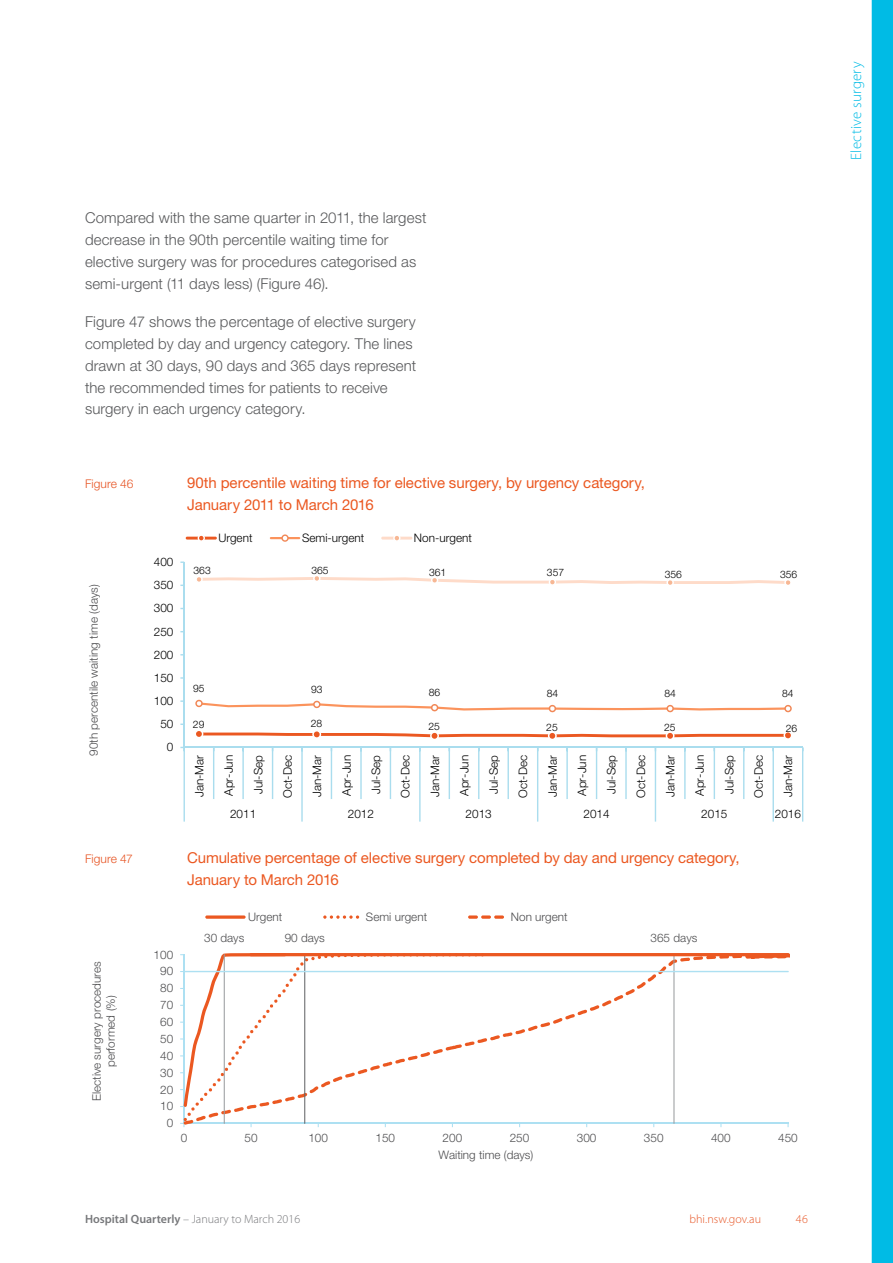
<style>
.page{position:relative;width:893px;height:1263px;background:#fff}
.page>*{position:absolute;margin:0;border:0;box-sizing:border-box;transform-origin:0 0}
.t1{font:300 15px/21.8px "Helvetica Neue LT Std";letter-spacing:.005em;color:#58595b}
.t2{font:15px/21.8px "Helvetica Neue LT Std";letter-spacing:-.005em;color:#eb5821}
.t3{font:300 15px "Myriad Pro";letter-spacing:.015em;color:#00bbe5}
.t4{font:300 12px "Myriad Pro";color:#77787b}
.t5{font:300 12px "Helvetica Neue LT Std";letter-spacing:.005em;color:#e75525}
.t6{font:300 12px "Myriad Pro";letter-spacing:.005em;color:#e75525}
.t7{font:300 11.7px "Helvetica Neue LT Std";color:#000}
.t8{font:300 11.7px/13.8px "Helvetica Neue LT Std";color:#4d4d4f;text-align:center}
.t9{font:300 10.35px "Helvetica Neue LT Std";color:#000}
.s1{font-weight:600}
</style>
<div class="page">
<div style="left:872px;top:0;width:21px;height:1263px;background:#00bbe5"></div>
<hr style="left:184px;top:562px;width:1px;height:185px;background:#ade">
<hr style="left:184px;top:747px;width:619px;height:1px;background:#ade">
<hr style="left:184px;top:747px;width:1px;height:52px;background:#ade">
<hr style="left:213px;top:747px;width:1px;height:52px;background:#ade">
<hr style="left:242px;top:747px;width:2px;height:52px;background:#ade">
<hr style="left:272px;top:747px;width:1px;height:52px;background:#ade">
<hr style="left:301px;top:747px;width:2px;height:52px;background:#ade">
<hr style="left:331px;top:747px;width:1px;height:52px;background:#ade">
<hr style="left:360px;top:747px;width:2px;height:52px;background:#ade">
<hr style="left:390px;top:747px;width:1px;height:52px;background:#ade">
<hr style="left:419px;top:747px;width:2px;height:52px;background:#ade">
<hr style="left:449px;top:747px;width:1px;height:52px;background:#ade">
<hr style="left:478px;top:747px;width:1px;height:52px;background:#ade">
<hr style="left:507px;top:747px;width:2px;height:52px;background:#ade">
<hr style="left:537px;top:747px;width:1px;height:52px;background:#ade">
<hr style="left:566px;top:747px;width:2px;height:52px;background:#ade">
<hr style="left:596px;top:747px;width:1px;height:52px;background:#ade">
<hr style="left:625px;top:747px;width:2px;height:52px;background:#ade">
<hr style="left:655px;top:747px;width:1px;height:52px;background:#ade">
<hr style="left:684px;top:747px;width:2px;height:52px;background:#ade">
<hr style="left:714px;top:747px;width:1px;height:52px;background:#ade">
<hr style="left:743px;top:747px;width:1px;height:52px;background:#ade">
<hr style="left:772px;top:747px;width:2px;height:52px;background:#ade">
<hr style="left:802px;top:747px;width:1px;height:52px;background:#ade">
<svg style="left:184px;top:799px;width:1px;height:23px"></svg>
<hr style="left:301px;top:799px;width:2px;height:23px;background:#ade">
<hr style="left:419px;top:799px;width:2px;height:23px;background:#ade">
<svg style="left:537px;top:799px;width:1px;height:23px"></svg>
<svg style="left:655px;top:799px;width:1px;height:23px"></svg>
<hr style="left:772px;top:799px;width:2px;height:23px;background:#ade">
<svg style="left:802px;top:799px;width:1px;height:23px"></svg>
<svg style="left:196px;top:731px;width:595px;height:8px"></svg>
<svg style="left:195px;top:700px;width:597px;height:12px"></svg>
<svg style="left:196px;top:576px;width:595px;height:9px"></svg>
<hr style="left:186px;top:537px;width:31px;height:2px;background:#eb5821">
<svg style="left:198px;top:535px;width:7px;height:6px"></svg>
<hr style="left:270px;top:537px;width:30px;height:2px;background:#fb935c">
<svg style="left:281px;top:534px;width:8px;height:8px"></svg>
<hr style="left:381px;top:537px;width:31px;height:2px;background:#fedbc9">
<svg style="left:393px;top:536px;width:7px;height:5px"></svg>
<svg style="left:180px;top:954px;width:609px;height:173px"></svg>
<hr style="left:249px;top:954px;width:540px;height:2px;background:#eb5821;border-radius:2px">
<hr style="left:184px;top:971px;width:605px;height:1px;background:#ade0f2">
<svg style="left:205px;top:915px;width:41px;height:4px"></svg>
<svg style="left:323px;top:915px;width:36px;height:4px"></svg>
<svg style="left:468px;top:915px;width:10px;height:4px"></svg>
<svg style="left:481px;top:915px;width:10px;height:4px"></svg>
<svg style="left:494px;top:915px;width:10px;height:4px"></svg>
<p class="t1" style="left:85px;top:207px;width:343px">Compared with the same quarter in 2011, the largest decrease in the 90th percentile waiting time for elective surgery was for procedures categorised as semi-urgent (11 days less) (Figure 46).</p>
<p class="t1" style="left:85px;top:311px;width:333px">Figure 47 shows the percentage of elective surgery completed by day and urgency category. The lines drawn at 30 days, 90 days and 365 days represent the recommended times for patients to receive surgery in each urgency category.</p>
<p class="t5" style="left:85px;top:477px;width:50px">Figure 46</p>
<p class="t2" style="left:187px;top:472px;width:459px">90th percentile waiting time for elective surgery, by urgency category,<br>January 2011 to March 2016</p>
<p class="t8" style="left:87px;top:756px;width:173px;rotate:-90deg">90th percentile waiting time (days)</p>
<p class="t7" style="left:154px;top:555px;width:21px">400</p>
<p class="t7" style="left:154px;top:578px;width:21px">350</p>
<p class="t7" style="left:154px;top:601px;width:21px">300</p>
<p class="t7" style="left:154px;top:624px;width:21px">250</p>
<p class="t7" style="left:154px;top:647px;width:21px">200</p>
<p class="t7" style="left:154px;top:670px;width:21px">150</p>
<p class="t7" style="left:154px;top:694px;width:21px">100</p>
<p class="t7" style="left:160px;top:717px;width:15px">50</p>
<p class="t7" style="left:167px;top:740px;width:8px">0</p>
<p class="t7" style="left:218px;top:531px;width:36px">Urgent</p>
<p class="t7" style="left:302px;top:531px;width:64px">Semi-urgent</p>
<p class="t7" style="left:414px;top:531px;width:59px">Non-urgent</p>
<p class="t9" style="left:194px;top:564px;width:19px">363</p>
<p class="t9" style="left:311px;top:564px;width:19px">365</p>
<p class="t9" style="left:429px;top:566px;width:19px">361</p>
<p class="t9" style="left:547px;top:566px;width:19px">357</p>
<p class="t9" style="left:665px;top:568px;width:19px">356</p>
<p class="t9" style="left:780px;top:568px;width:19px">356</p>
<p class="t9" style="left:193px;top:682px;width:13px">95</p>
<p class="t9" style="left:311px;top:683px;width:13px">93</p>
<p class="t9" style="left:429px;top:686px;width:13px">86</p>
<p class="t9" style="left:547px;top:687px;width:13px">84</p>
<p class="t9" style="left:664px;top:687px;width:13px">84</p>
<p class="t9" style="left:782px;top:687px;width:13px">84</p>
<p class="t9" style="left:193px;top:718px;width:13px">29</p>
<p class="t9" style="left:311px;top:717px;width:13px">28</p>
<p class="t9" style="left:429px;top:720px;width:13px">25</p>
<p class="t9" style="left:546px;top:721px;width:13px">25</p>
<p class="t9" style="left:664px;top:721px;width:13px">25</p>
<p class="t9" style="left:786px;top:722px;width:13px">26</p>
<p class="t7" style="left:192px;top:797px;width:44px;rotate:-90deg">Jan-Mar</p>
<p class="t7" style="left:222px;top:796px;width:42px;rotate:-90deg">Apr-Jun</p>
<p class="t7" style="left:251px;top:794px;width:40px;rotate:-90deg">Jul-Sep</p>
<p class="t7" style="left:280px;top:798px;width:44px;rotate:-90deg">Oct-Dec</p>
<p class="t7" style="left:310px;top:797px;width:44px;rotate:-90deg">Jan-Mar</p>
<p class="t7" style="left:339px;top:796px;width:42px;rotate:-90deg">Apr-Jun</p>
<p class="t7" style="left:369px;top:794px;width:40px;rotate:-90deg">Jul-Sep</p>
<p class="t7" style="left:398px;top:798px;width:44px;rotate:-90deg">Oct-Dec</p>
<p class="t7" style="left:428px;top:797px;width:44px;rotate:-90deg">Jan-Mar</p>
<p class="t7" style="left:457px;top:796px;width:42px;rotate:-90deg">Apr-Jun</p>
<p class="t7" style="left:487px;top:794px;width:40px;rotate:-90deg">Jul-Sep</p>
<p class="t7" style="left:516px;top:798px;width:44px;rotate:-90deg">Oct-Dec</p>
<p class="t7" style="left:545px;top:797px;width:44px;rotate:-90deg">Jan-Mar</p>
<p class="t7" style="left:575px;top:796px;width:42px;rotate:-90deg">Apr-Jun</p>
<p class="t7" style="left:604px;top:794px;width:40px;rotate:-90deg">Jul-Sep</p>
<p class="t7" style="left:634px;top:798px;width:44px;rotate:-90deg">Oct-Dec</p>
<p class="t7" style="left:663px;top:797px;width:44px;rotate:-90deg">Jan-Mar</p>
<p class="t7" style="left:693px;top:796px;width:42px;rotate:-90deg">Apr-Jun</p>
<p class="t7" style="left:722px;top:794px;width:40px;rotate:-90deg">Jul-Sep</p>
<p class="t7" style="left:751px;top:798px;width:44px;rotate:-90deg">Oct-Dec</p>
<p class="t7" style="left:781px;top:797px;width:44px;rotate:-90deg">Jan-Mar</p>
<p class="t7" style="left:230px;top:807px;width:28px">2011</p>
<p class="t7" style="left:348px;top:807px;width:28px">2012</p>
<p class="t7" style="left:466px;top:807px;width:28px">2013</p>
<p class="t7" style="left:583px;top:807px;width:28px">2014</p>
<p class="t7" style="left:701px;top:807px;width:28px">2015</p>
<p class="t7" style="left:775px;top:807px;width:28px">2016</p>
<p class="t5" style="left:85px;top:851px;width:49px">Figure 47</p>
<p class="t2" style="left:187px;top:846px;width:554px">Cumulative percentage of elective surgery completed by day and urgency category,<br>January to March 2016</p>
<p class="t8" style="left:248px;top:910px;width:36px">Urgent</p>
<p class="t8" style="left:366px;top:910px;width:63px">Semi urgent</p>
<p class="t8" style="left:511px;top:910px;width:58px">Non urgent</p>
<p class="t8" style="left:90px;top:1101px;width:141px;rotate:-90deg">Elective surgery procedures performed (%)</p>
<p class="t8" style="left:154px;top:947px;width:21px">100</p>
<p class="t8" style="left:160px;top:964px;width:15px">90</p>
<p class="t8" style="left:160px;top:981px;width:15px">80</p>
<p class="t8" style="left:160px;top:998px;width:15px">70</p>
<p class="t8" style="left:160px;top:1015px;width:15px">60</p>
<p class="t8" style="left:160px;top:1032px;width:15px">50</p>
<p class="t8" style="left:160px;top:1048px;width:15px">40</p>
<p class="t8" style="left:160px;top:1065px;width:15px">30</p>
<p class="t8" style="left:160px;top:1082px;width:15px">20</p>
<p class="t8" style="left:160px;top:1099px;width:15px">10</p>
<p class="t8" style="left:167px;top:1116px;width:8px">0</p>
<p class="t8" style="left:204px;top:930px;width:42px">30 days</p>
<p class="t8" style="left:285px;top:930px;width:42px">90 days</p>
<p class="t8" style="left:651px;top:930px;width:48px">365 days</p>
<p class="t8" style="left:181px;top:1131px;width:8px">0</p>
<p class="t8" style="left:245px;top:1131px;width:15px">50</p>
<p class="t8" style="left:308px;top:1131px;width:21px">100</p>
<p class="t8" style="left:376px;top:1131px;width:21px">150</p>
<p class="t8" style="left:443px;top:1131px;width:21px">200</p>
<p class="t8" style="left:510px;top:1131px;width:21px">250</p>
<p class="t8" style="left:577px;top:1131px;width:21px">300</p>
<p class="t8" style="left:644px;top:1131px;width:21px">350</p>
<p class="t8" style="left:711px;top:1131px;width:21px">400</p>
<p class="t8" style="left:778px;top:1131px;width:21px">450</p>
<p class="t8" style="left:438px;top:1147px;width:97px">Waiting time (days)</p>
<p class="t4" style="left:85px;top:1212px;width:217px"><span class="s1">Hospital Quarterly</span> – January to March 2016</p>
<p class="t6" style="left:689px;top:1212px;width:73px">bhi.nsw.gov.au</p>
<p class="t6" style="left:796px;top:1212px;width:13px">46</p>
<p class="t3" style="left:848px;top:160px;width:100px;rotate:-90deg">Elective surgery</p>
</div>
